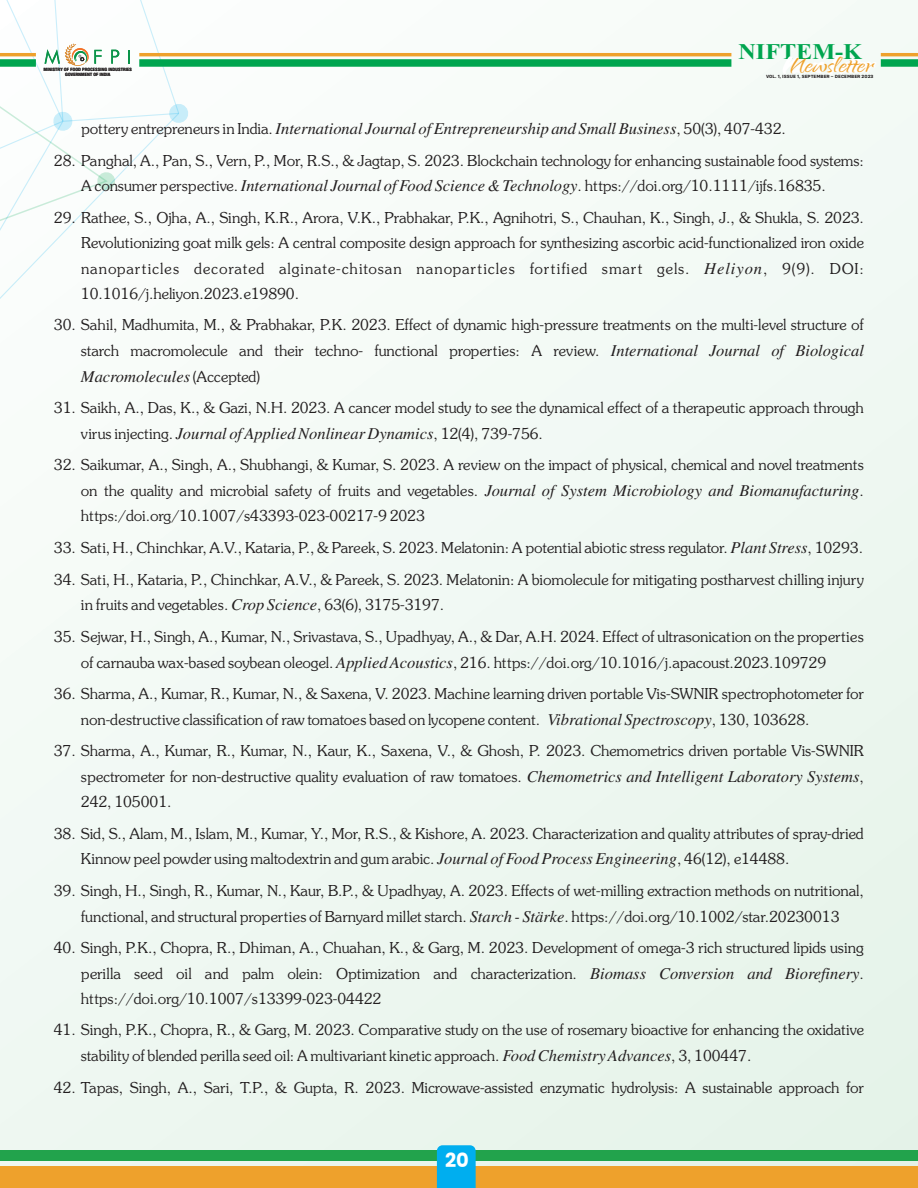
<style>
.page{position:relative;width:918px;height:1188px;background:#eef7f1}
.page>*{position:absolute;margin:0;border:0;box-sizing:border-box;transform-origin:0 0}
.t1{font:27.3px "Qwigley";color:#eea12c;scale:1.17 1}
.t2{font:700 22.5px "Times New Roman";color:#00a54f;scale:1.08 1}
.t3{font:700 19.5px "Poppins";color:#fff}
.t4{font:16.5px/25.5px "Souvenir";color:#231f20}
.t5{font:italic 16.5px "Times";color:#231f20}
.t6{font:700 4.65px "Config";color:#231f20;scale:1.08 1}
.t7{font:700 condensed 4.2px/5.1px "Swiss 721 BT";color:#231f20;text-align:center;scale:1.11 1}
.s1{font-family:"Souvenir";font-style:normal}
.s2{font-family:"Times";font-style:italic}
</style>
<div class="page">
<div style="left:0;top:1167px;width:918px;height:21px;background:#eea12c"></div>
<div style="left:0;top:1151px;width:918px;height:10px;background:#22a34c"></div>
<div style="left:437px;top:1145px;width:39px;height:43px;background:#00aeef"></div>
<svg style="left:0;top:0;width:918px;height:425px"></svg>
<p class="t7" style="left:44px;top:67px;width:81px">MINISTRY OF FOOD PROCESSING INDUSTRIES<br>GOVERNMENT OF INDIA</p>
<h2 class="t2" style="left:738px;top:44px;width:116px">NIFTEM-K</h2>
<h1 class="t1" style="left:790px;top:50px;width:73px">Newsletter</h1>
<p class="t6" style="left:766px;top:75px;width:101px">VOL. 1, ISSUE 1, SEPTEMBER – DECEMBER 2023</p>
<p class="t5" style="left:81px;top:121px;width:706px"><span class="s1">pottery entrepreneurs in India.</span> International Journal of Entrepreneurship and Small Business<span class="s1">, 50(3), 407-432.</span></p>
<p class="t4" style="left:81px;top:149px;width:784px;text-indent:-27px">28. Panghal, A., Pan, S., Vern, P., Mor, R.S., &amp; Jagtap, S. 2023. Blockchain technology for enhancing sustainable food systems:<br>A consumer perspective. <span class="s2">International Journal of Food Science &amp; Technology</span>. https://doi.org/10.1111/ijfs.16835.</p>
<p class="t4" style="left:81px;top:206px;width:784px;text-align:justify;text-indent:-27px">29. Rathee, S., Ojha, A., Singh, K.R., Arora, V.K., Prabhakar, P.K., Agnihotri, S., Chauhan, K., Singh, J., &amp; Shukla, S. 2023.<br>Revolutionizing goat milk gels: A central composite design approach for synthesizing ascorbic acid-functionalized iron oxide nanoparticles decorated alginate-chitosan nanoparticles fortified smart gels. <span class="s2">Heliyon</span>, 9(9). DOI:<br>10.1016/j.heliyon.2023.e19890.</p>
<p class="t4" style="left:54px;top:313px;width:812px;text-align:right">30. Sahil, Madhumita, M., &amp; Prabhakar, P.K. 2023. Effect of dynamic high-pressure treatments on the multi-level structure of starch macromolecule and their techno- functional properties: A review. <span class="s2">International Journal of Biological</span></p>
<p class="t5" style="left:81px;top:369px;width:181px">Macromolecules <span class="s1">(Accepted)</span></p>
<p class="t4" style="left:54px;top:396px;width:811px">31. Saikh, A., Das, K., &amp; Gazi, N.H. 2023. A cancer model study to see the dynamical effect of a therapeutic approach through</p>
<p class="t5" style="left:81px;top:426px;width:464px"><span class="s1">virus injecting.</span> Journal of Applied Nonlinear Dynamics<span class="s1">, 12(4), 739-756.</span></p>
<p class="t4" style="left:81px;top:453px;width:784px;text-align:justify;text-indent:-27px">32. Saikumar, A., Singh, A., Shubhangi, &amp; Kumar, S. 2023. A review on the impact of physical, chemical and novel treatments on the quality and microbial safety of fruits and vegetables. <span class="s2">Journal of System Microbiology and Biomanufacturing</span>. https:/doi.org/10.1007/s43393-023-00217-9 2023</p>
<p class="t4" style="left:54px;top:536px;width:811px">33. Sati, H., Chinchkar, A.V., Kataria, P., &amp; Pareek, S. 2023. Melatonin: A potential abiotic stress regulator. <span class="s2">Plant Stress</span>, 10293.</p>
<p class="t4" style="left:81px;top:568px;width:784px;text-indent:-27px">34. Sati, H., Kataria, P., Chinchkar, A.V., &amp; Pareek, S. 2023. Melatonin: A biomolecule for mitigating postharvest chilling injury in fruits and vegetables. <span class="s2">Crop Science</span>, 63(6), 3175-3197.</p>
<p class="t4" style="left:81px;top:625px;width:784px;text-indent:-27px">35. Sejwar, H., Singh, A., Kumar, N., Srivastava, S., Upadhyay, A., &amp; Dar, A.H. 2024. Effect of ultrasonication on the properties of carnauba wax-based soybean oleogel. <span class="s2">Applied Acoustics</span>, 216. https://doi.org/10.1016/j.apacoust.2023.109729</p>
<p class="t4" style="left:81px;top:682px;width:784px;text-indent:-27px">36. Sharma, A., Kumar, R., Kumar, N., &amp; Saxena, V. 2023. Machine learning driven portable Vis-SWNIR spectrophotometer for non-destructive classification of raw tomatoes based on lycopene content. <span class="s2">Vibrational Spectroscopy</span>, 130, 103628.</p>
<p class="t4" style="left:81px;top:740px;width:784px;text-align:justify;text-indent:-27px">37. Sharma, A., Kumar, R., Kumar, N., Kaur, K., Saxena, V., &amp; Ghosh, P. 2023. Chemometrics driven portable Vis-SWNIR spectrometer for non-destructive quality evaluation of raw tomatoes. <span class="s2">Chemometrics and Intelligent Laboratory Systems</span>, 242, 105001.</p>
<p class="t4" style="left:81px;top:822px;width:784px;text-indent:-27px">38. Sid, S., Alam, M., Islam, M., Kumar, Y., Mor, R.S., &amp; Kishore, A. 2023. Characterization and quality attributes of spray-dried<br>Kinnow peel powder using maltodextrin and gum arabic. <span class="s2">Journal of Food Process Engineering</span>, 46(12), e14488.</p>
<p class="t4" style="left:54px;top:879px;width:811px;text-align:center">39. Singh, H., Singh, R., Kumar, N., Kaur, B.P., &amp; Upadhyay, A. 2023. Effects of wet-milling extraction methods on nutritional, functional, and structural properties of Barnyard millet starch. <span class="s2">Starch - Stärke</span>. https://doi.org/10.1002/star.20230013</p>
<p class="t4" style="left:81px;top:936px;width:784px;text-align:justify;text-indent:-27px">40. Singh, P.K., Chopra, R., Dhiman, A., Chuahan, K., &amp; Garg, M. 2023. Development of omega-3 rich structured lipids using perilla seed oil and palm olein: Optimization and characterization. <span class="s2">Biomass Conversion and Biorefinery</span>. https://doi.org/10.1007/s13399-023-04422</p>
<p class="t4" style="left:81px;top:1018px;width:784px;text-indent:-27px">41. Singh, P.K., Chopra, R., &amp; Garg, M. 2023. Comparative study on the use of rosemary bioactive for enhancing the oxidative stability of blended perilla seed oil: A multivariant kinetic approach. <span class="s2">Food Chemistry Advances</span>, 3, 100447.</p>
<p class="t4" style="left:54px;top:1076px;width:811px">42. Tapas, Singh, A., Sari, T.P., &amp; Gupta, R. 2023. Microwave-assisted enzymatic hydrolysis: A sustainable approach for</p>
<p class="t3" style="left:445px;top:1146px;width:25px">20</p>
</div>
